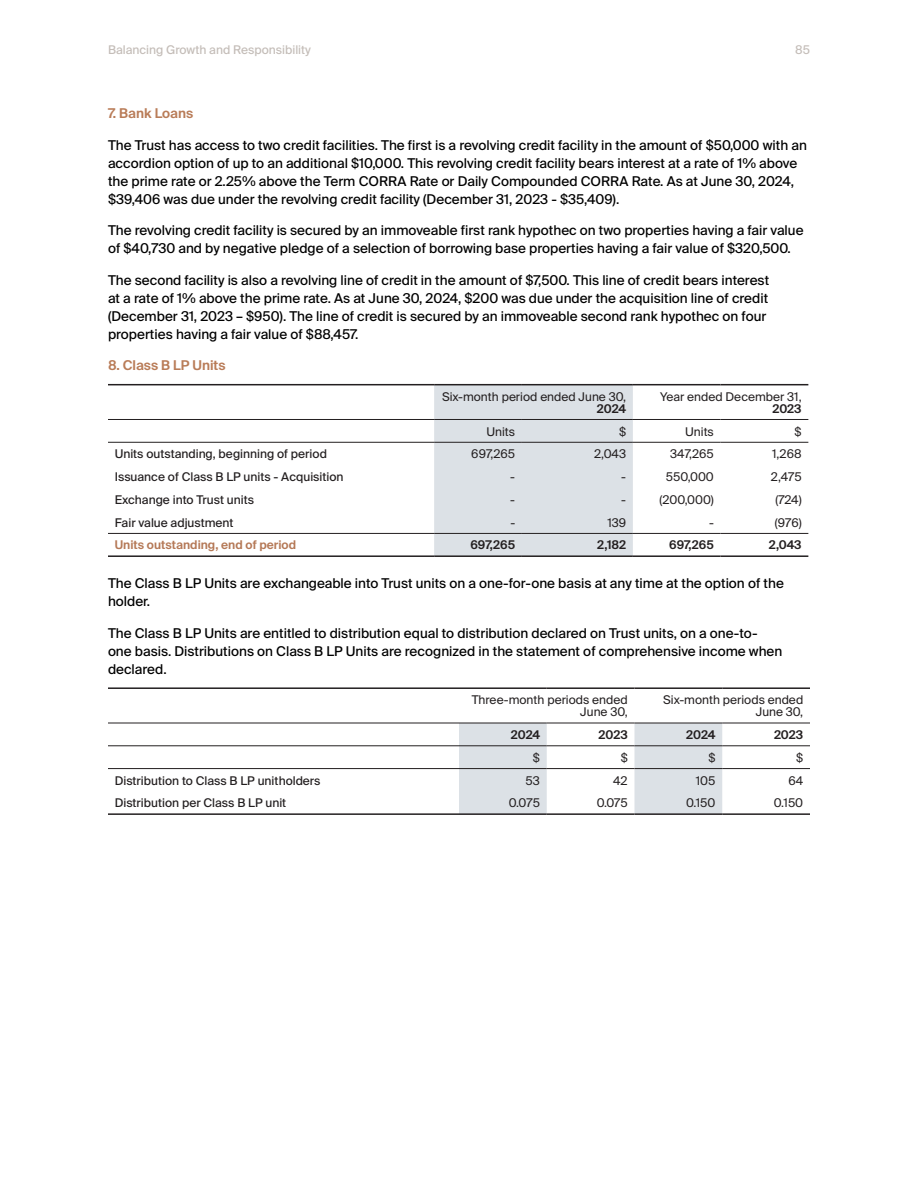
<style>
.page{position:relative;width:918px;height:1188px;background:#fff}
.page>*{position:absolute;margin:0;border:0;box-sizing:border-box;transform-origin:0 0}
.Body_MD_A{font:13.5px/18px "Suisse Intl";color:#000}
.Subtitle_MD_A_Terracotta_Bold{font:600 13.5px "Suisse Intl";color:#b97c58}
.Table_regular_right{font:12px/12px "Suisse Intl";color:#231f20;text-align:right}
.Table_regular_left{font:12px "Suisse Intl";color:#231f20}
.Table_bold_right{font:600 12px "Suisse Intl";color:#231f20}
.t1{font:12px "Suisse Intl";color:#c4bdb8}
.Table_terracotta{font:600 12px "Suisse Intl";color:#b57957}
</style>
<div class="page">
<div style="left:434px;top:385px;width:199px;height:170px;background:#dce1e6"></div>
<hr style="left:108px;top:384px;width:326px;height:1px;background:#231f20">
<hr style="left:434px;top:384px;width:88px;height:1px;background:#231f20">
<hr style="left:522px;top:384px;width:111px;height:1px;background:#231f20">
<hr style="left:633px;top:384px;width:88px;height:1px;background:#231f20">
<hr style="left:721px;top:384px;width:87px;height:1px;background:#231f20">
<hr style="left:108px;top:419px;width:326px;height:1px;background:#231f20">
<hr style="left:434px;top:419px;width:88px;height:1px;background:#231f20">
<hr style="left:522px;top:419px;width:111px;height:1px;background:#231f20">
<hr style="left:633px;top:419px;width:88px;height:1px;background:#231f20">
<hr style="left:721px;top:419px;width:87px;height:1px;background:#231f20">
<hr style="left:108px;top:442px;width:326px;height:1px;background:#231f20">
<hr style="left:434px;top:442px;width:88px;height:1px;background:#231f20">
<hr style="left:522px;top:442px;width:111px;height:1px;background:#231f20">
<hr style="left:633px;top:442px;width:88px;height:1px;background:#231f20">
<hr style="left:721px;top:442px;width:87px;height:1px;background:#231f20">
<hr style="left:108px;top:533px;width:326px;height:1px;background:#231f20">
<hr style="left:108px;top:555px;width:326px;height:2px;background:#231f20">
<hr style="left:434px;top:533px;width:88px;height:1px;background:#231f20">
<hr style="left:522px;top:533px;width:111px;height:1px;background:#231f20">
<hr style="left:434px;top:555px;width:88px;height:2px;background:#231f20">
<hr style="left:522px;top:555px;width:111px;height:2px;background:#231f20">
<hr style="left:633px;top:533px;width:88px;height:1px;background:#231f20">
<hr style="left:721px;top:533px;width:87px;height:1px;background:#231f20">
<hr style="left:633px;top:555px;width:88px;height:2px;background:#231f20">
<hr style="left:721px;top:555px;width:87px;height:2px;background:#231f20">
<svg style="left:459px;top:724px;width:263px;height:89px"></svg>
<hr style="left:108px;top:687px;width:351px;height:2px;background:#231f20">
<hr style="left:459px;top:687px;width:88px;height:2px;background:#231f20">
<hr style="left:547px;top:687px;width:87px;height:2px;background:#231f20">
<hr style="left:634px;top:687px;width:88px;height:2px;background:#231f20">
<hr style="left:722px;top:687px;width:88px;height:2px;background:#231f20">
<hr style="left:108px;top:723px;width:351px;height:1px;background:#231f20">
<hr style="left:108px;top:746px;width:351px;height:1px;background:#231f20">
<hr style="left:459px;top:723px;width:88px;height:1px;background:#231f20">
<hr style="left:459px;top:746px;width:88px;height:1px;background:#231f20">
<hr style="left:547px;top:723px;width:87px;height:1px;background:#231f20">
<hr style="left:547px;top:746px;width:87px;height:1px;background:#231f20">
<hr style="left:634px;top:723px;width:88px;height:1px;background:#231f20">
<hr style="left:634px;top:746px;width:88px;height:1px;background:#231f20">
<hr style="left:722px;top:723px;width:88px;height:1px;background:#231f20">
<hr style="left:722px;top:746px;width:88px;height:1px;background:#231f20">
<hr style="left:108px;top:768px;width:351px;height:1px;background:#231f20">
<hr style="left:459px;top:768px;width:88px;height:1px;background:#231f20">
<hr style="left:547px;top:768px;width:87px;height:1px;background:#231f20">
<hr style="left:634px;top:768px;width:88px;height:1px;background:#231f20">
<hr style="left:722px;top:768px;width:88px;height:1px;background:#231f20">
<hr style="left:108px;top:813px;width:351px;height:2px;background:#231f20">
<hr style="left:459px;top:813px;width:88px;height:2px;background:#231f20">
<hr style="left:547px;top:813px;width:87px;height:2px;background:#231f20">
<hr style="left:634px;top:813px;width:88px;height:2px;background:#231f20">
<hr style="left:722px;top:813px;width:88px;height:2px;background:#231f20">
<p class="t1" style="left:108px;top:42px;width:204px">Balancing Growth and Responsibility</p>
<p class="t1" style="left:795px;top:43px;width:16px">85</p>
<p class="Subtitle_MD_A_Terracotta_Bold" style="left:108px;top:106px;width:87px">7. Bank Loans</p>
<p class="Body_MD_A" style="left:108px;top:136px;width:700px">The Trust has access to two credit facilities. The first is a revolving credit facility in the amount of $50,000 with an accordion option of up to an additional $10,000. This revolving credit facility bears interest at a rate of 1% above the prime rate or 2.25% above the Term CORRA Rate or Daily Compounded CORRA Rate. As at June 30, 2024, $39,406 was due under the revolving credit facility (December 31, 2023 - $35,409).</p>
<p class="Body_MD_A" style="left:108px;top:222px;width:697px">The revolving credit facility is secured by an immoveable first rank hypothec on two properties having a fair value of $40,730 and by negative pledge of a selection of borrowing base properties having a fair value of $320,500.</p>
<p class="Body_MD_A" style="left:108px;top:271px;width:663px">The second facility is also a revolving line of credit in the amount of $7,500. This line of credit bears interest at a rate of 1% above the prime rate. As at June 30, 2024, $200 was due under the acquisition line of credit (December 31, 2023 – $950). The line of credit is secured by an immoveable second rank hypothec on four properties having a fair value of $88,457.</p>
<p class="Subtitle_MD_A_Terracotta_Bold" style="left:108px;top:358px;width:119px">8. Class B LP Units</p>
<p class="Table_regular_right" style="left:442px;top:391px;width:186px">Six-month period ended June 30,</p>
<p class="Table_bold_right" style="left:597px;top:402px;width:31px">2024</p>
<p class="Table_regular_right" style="left:660px;top:391px;width:143px">Year ended December 31,</p>
<p class="Table_bold_right" style="left:772px;top:402px;width:31px">2023</p>
<p class="Table_regular_right" style="left:486px;top:425px;width:30px">Units</p>
<p class="Table_regular_right" style="left:619px;top:425px;width:9px">$</p>
<p class="Table_regular_right" style="left:685px;top:425px;width:30px">Units</p>
<p class="Table_regular_right" style="left:795px;top:425px;width:9px">$</p>
<p class="Table_regular_left" style="left:115px;top:447px;width:214px">Units outstanding, beginning of period</p>
<p class="Table_regular_right" style="left:471px;top:448px;width:45px">697,265</p>
<p class="Table_regular_right" style="left:594px;top:448px;width:33px">2,043</p>
<p class="Table_regular_right" style="left:670px;top:448px;width:45px">347,265</p>
<p class="Table_regular_right" style="left:772px;top:448px;width:31px">1,268</p>
<p class="Table_regular_left" style="left:115px;top:470px;width:230px">Issuance of Class B LP units - Acquisition</p>
<p class="Table_regular_right" style="left:510px;top:471px;width:6px">-</p>
<p class="Table_regular_right" style="left:621px;top:471px;width:6px">-</p>
<p class="Table_regular_right" style="left:666px;top:471px;width:50px">550,000</p>
<p class="Table_regular_right" style="left:771px;top:471px;width:32px">2,475</p>
<p class="Table_regular_left" style="left:115px;top:493px;width:141px">Exchange into Trust units</p>
<p class="Table_regular_right" style="left:510px;top:494px;width:6px">-</p>
<p class="Table_regular_right" style="left:621px;top:494px;width:6px">-</p>
<p class="Table_regular_right" style="left:660px;top:494px;width:56px">(200,000)</p>
<p class="Table_regular_right" style="left:775px;top:494px;width:28px">(724)</p>
<p class="Table_regular_left" style="left:115px;top:515px;width:120px">Fair value adjustment</p>
<p class="Table_regular_right" style="left:510px;top:517px;width:6px">-</p>
<p class="Table_regular_right" style="left:607px;top:517px;width:20px">139</p>
<p class="Table_regular_right" style="left:709px;top:517px;width:6px">-</p>
<p class="Table_regular_right" style="left:775px;top:517px;width:28px">(976)</p>
<p class="Table_terracotta" style="left:115px;top:538px;width:183px">Units outstanding, end of period</p>
<p class="Table_bold_right" style="left:470px;top:538px;width:46px">697,265</p>
<p class="Table_bold_right" style="left:597px;top:538px;width:30px">2,182</p>
<p class="Table_bold_right" style="left:669px;top:538px;width:46px">697,265</p>
<p class="Table_bold_right" style="left:769px;top:538px;width:34px">2,043</p>
<p class="Body_MD_A" style="left:108px;top:575px;width:677px">The Class B LP Units are exchangeable into Trust units on a one-for-one basis at any time at the option of the holder.</p>
<p class="Body_MD_A" style="left:108px;top:624px;width:676px">The Class B LP Units are entitled to distribution equal to distribution declared on Trust units, on a one-to&shy;one basis. Distributions on Class B LP Units are recognized in the statement of comprehensive income when declared.</p>
<p class="Table_regular_right" style="left:472px;top:694px;width:157px">Three-month periods ended<br>June 30,</p>
<p class="Table_regular_right" style="left:663px;top:694px;width:142px">Six-month periods ended<br>June 30,</p>
<p class="Table_bold_right" style="left:511px;top:728px;width:31px">2024</p>
<p class="Table_bold_right" style="left:599px;top:728px;width:31px">2023</p>
<p class="Table_bold_right" style="left:686px;top:728px;width:31px">2024</p>
<p class="Table_bold_right" style="left:774px;top:728px;width:31px">2023</p>
<p class="Table_regular_right" style="left:533px;top:752px;width:9px">$</p>
<p class="Table_regular_right" style="left:621px;top:752px;width:9px">$</p>
<p class="Table_regular_right" style="left:708px;top:752px;width:9px">$</p>
<p class="Table_regular_right" style="left:796px;top:752px;width:9px">$</p>
<p class="Table_regular_left" style="left:115px;top:773px;width:207px">Distribution to Class B LP unitholders</p>
<p class="Table_regular_right" style="left:526px;top:774px;width:16px">53</p>
<p class="Table_regular_right" style="left:613px;top:774px;width:16px">42</p>
<p class="Table_regular_right" style="left:696px;top:774px;width:21px">105</p>
<p class="Table_regular_right" style="left:788px;top:774px;width:16px">64</p>
<p class="Table_regular_left" style="left:115px;top:796px;width:173px">Distribution per Class B LP unit</p>
<p class="Table_regular_right" style="left:509px;top:797px;width:33px">0.075</p>
<p class="Table_regular_right" style="left:597px;top:797px;width:33px">0.075</p>
<p class="Table_regular_right" style="left:686px;top:797px;width:31px">0.150</p>
<p class="Table_regular_right" style="left:774px;top:797px;width:31px">0.150</p>
</div>
